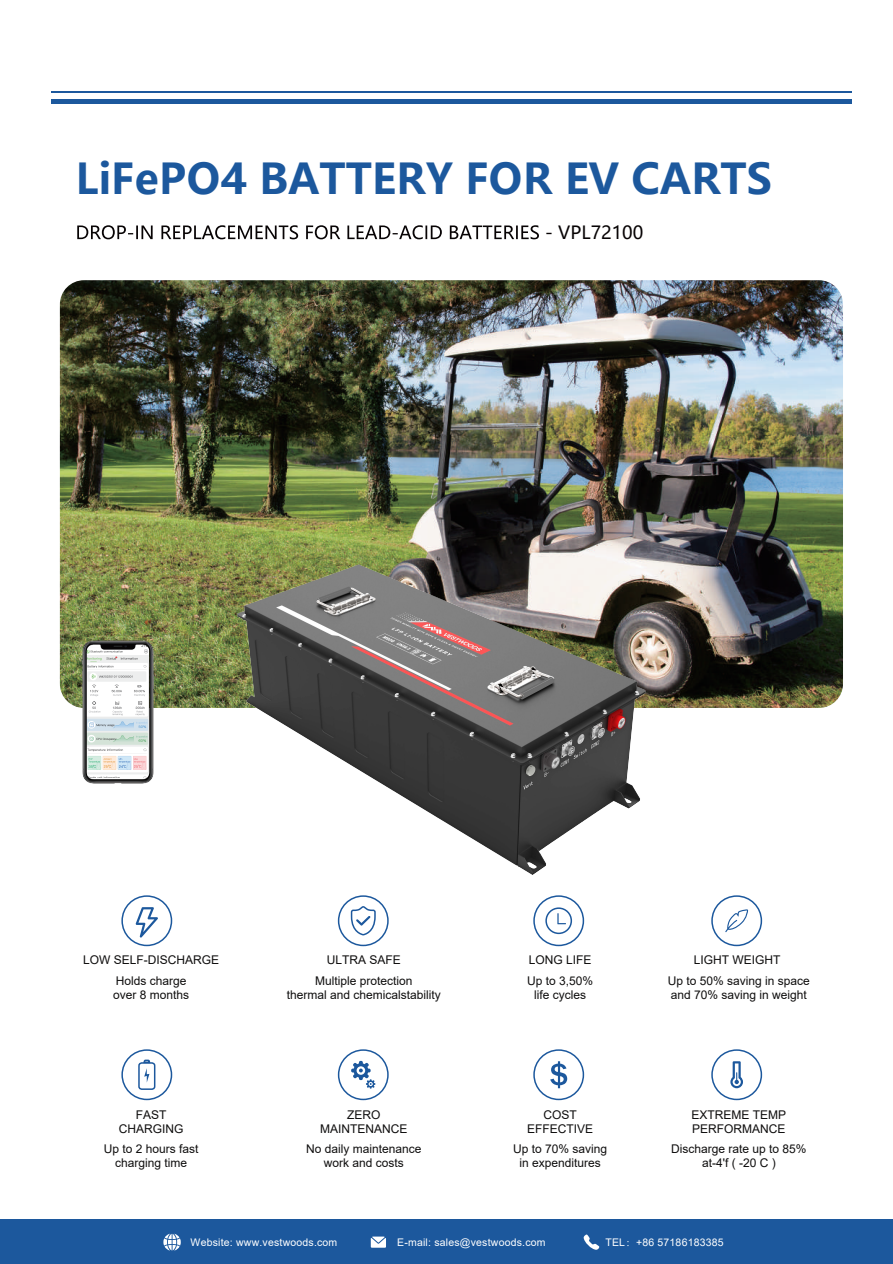
<style>
.page{position:relative;width:893px;height:1264px;background:#fff}
.page>*{position:absolute;margin:0;border:0;box-sizing:border-box;transform-origin:0 0}
.t1{font:700 42px "Microsoft Ya Hei";color:#1c589d}
.t2{font:18px "Microsoft Ya Hei";color:#070304}
.t3{font:12px/14.4px "Arial";color:#0f0e0e;text-align:center}
.t4{font:10.5px "Arial";letter-spacing:.02em;color:#fff}
.s1{font-family:"Adobe Song Std";font-weight:300}
</style>
<div class="page">
<img style="left:60px;top:280px;width:783px;height:427px">
<hr style="left:51px;top:91px;width:801px;height:2px;background:#1c589d">
<hr style="left:51px;top:100px;width:801px;height:4px;background:#1c589d">
<svg style="left:77px;top:225px;width:462px;height:14px"></svg>
<div style="left:0;top:1218px;width:893px;height:45px;background:#1c589d"></div>
<svg style="left:584px;top:1234px;width:15px;height:15px"></svg>
<svg style="left:371px;top:1236px;width:15px;height:11px"></svg>
<svg style="left:163px;top:1233px;width:18px;height:17px"></svg>
<svg style="left:350px;top:906px;width:26px;height:29px"></svg>
<svg style="left:136px;top:907px;width:22px;height:30px"></svg>
<svg style="left:725px;top:909px;width:23px;height:22px"></svg>
<svg style="left:557px;top:913px;width:9px;height:11px"></svg>
<div style="left:545px;top:907px;width:27px;height:26px;border:2px solid #1c589d;border-radius:50%"></div>
<div style="left:121px;top:895px;width:51px;height:51px;border:2px solid #1c589d;border-radius:50%"></div>
<div style="left:338px;top:895px;width:51px;height:51px;border:2px solid #1c589d;border-radius:50%"></div>
<div style="left:533px;top:895px;width:51px;height:51px;border:2px solid #1c589d;border-radius:50%"></div>
<div style="left:711px;top:895px;width:51px;height:51px;border:2px solid #1c589d;border-radius:50%"></div>
<div style="left:138px;top:1061px;width:17px;height:28px;border:2px solid #1c589d;border-radius:3px"></div>
<svg style="left:143px;top:1059px;width:8px;height:23px"></svg>
<svg style="left:351px;top:1060px;width:24px;height:28px"></svg>
<svg style="left:550px;top:1061px;width:17px;height:26px"></svg>
<svg style="left:730px;top:1061px;width:13px;height:26px"></svg>
<div style="left:121px;top:1049px;width:51px;height:50px;border:2px solid #1c589d;border-radius:50%"></div>
<div style="left:338px;top:1049px;width:51px;height:50px;border:2px solid #1c589d;border-radius:50%"></div>
<div style="left:533px;top:1049px;width:51px;height:50px;border:2px solid #1c589d;border-radius:50%"></div>
<div style="left:711px;top:1049px;width:51px;height:50px;border:2px solid #1c589d;border-radius:50%"></div>
<img style="left:220px;top:554px;width:430px;height:321px">
<img style="left:75px;top:637px;width:85px;height:147px">
<h1 class="t1" style="left:76px;top:149px;width:698px">LiFePO4 BATTERY FOR EV CARTS</h1>
<h2 class="t2" style="left:545px;top:220px;width:100px">- VPL72100</h2>
<p class="t3" style="left:83px;top:949px;width:138px;line-height:20.9px">LOW SELF-DISCHARGE<br>Holds charge</p>
<p class="t3" style="left:113px;top:987px;width:78px">over 8 months</p>
<p class="t3" style="left:119px;top:1107px;width:66px">FAST<br>CHARGING</p>
<p class="t3" style="left:104px;top:1140px;width:96px">Up to 2 hours fast charging time</p>
<p class="t3" style="left:315px;top:949px;width:99px;line-height:20.9px">ULTRA SAFE<br>Multiple protection</p>
<p class="t3" style="left:287px;top:987px;width:156px">thermal and chemicalstability</p>
<p class="t3" style="left:320px;top:1107px;width:89px">ZERO<br>MAINTENANCE</p>
<p class="t3" style="left:306px;top:1140px;width:117px">No daily maintenance work and costs</p>
<p class="t3" style="left:527px;top:949px;width:68px;line-height:20.9px;text-align:left">LONG LIFE<br>Up to 3,50%</p>
<p class="t3" style="left:534px;top:987px;width:54px">life cycles</p>
<p class="t3" style="left:527px;top:1107px;width:68px">COST<br>EFFECTIVE</p>
<p class="t3" style="left:513px;top:1140px;width:96px">Up to 70% saving in expenditures</p>
<p class="t3" style="left:668px;top:949px;width:144px;line-height:20.9px">LIGHT WEIGHT<br>Up to 50% saving in space</p>
<p class="t3" style="left:671px;top:987px;width:138px">and 70% saving in weight</p>
<p class="t3" style="left:692px;top:1107px;width:96px;text-align:left">EXTREME TEMP<br>PERFORMANCE</p>
<p class="t3" style="left:671px;top:1140px;width:137px">Discharge rate up to 85% at-4'f ( -20 C )</p>
<p class="t4" style="left:191px;top:1234px;width:148px">Website: www.vestwoods.com</p>
<p class="t4" style="left:397px;top:1234px;width:150px">E-mail: sales@vestwoods.com</p>
<p class="t4" style="left:605px;top:1234px;width:120px">TEL<span class="s1">：</span>+86 57186183385</p>
</div>
